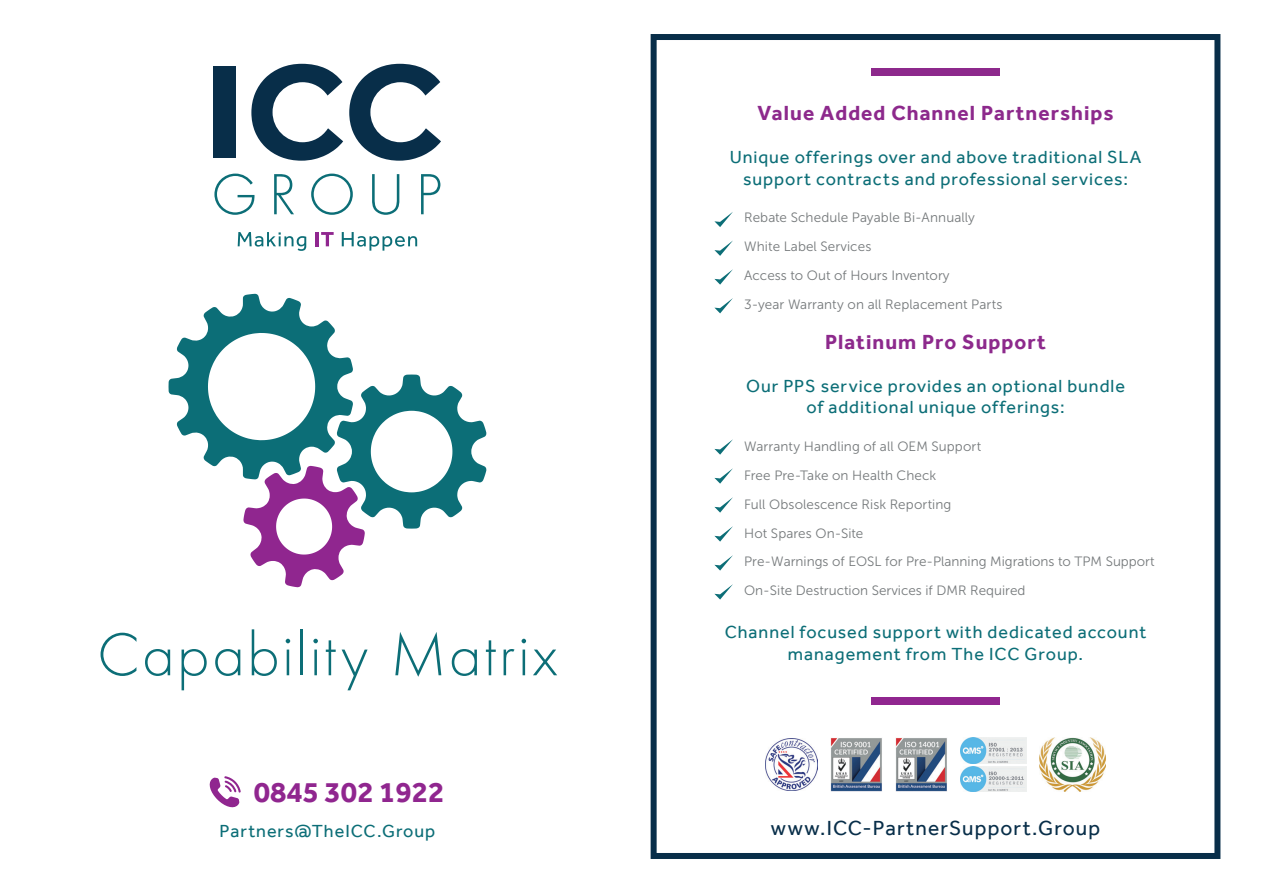
<style>
.page{position:relative;width:1263px;height:893px;background:#fff}
.page>*{position:absolute;margin:0;border:0;box-sizing:border-box;transform-origin:0 0}
.t1{font:300 63px "Futura";letter-spacing:.04em;color:#0c6e77}
.t2{font:700 30px "Effra";color:#90268f}
.t3{font:700 21px "Effra";letter-spacing:.05em;color:#8d298c}
.t4{font:21px "Effra";letter-spacing:.055em;color:#082e49}
.t5{font:18px/21.6px "Effra";letter-spacing:.055em;color:#0c6e77;text-align:center}
.t6{font:13.5px/28.8px "Museo Sans 300";color:#75797b}
</style>
<div class="page">
<div style="left:651px;top:34px;width:569px;height:825px;border:6px solid #082e49"></div>
<svg style="left:209px;top:776px;width:32px;height:32px"></svg>
<svg style="left:214px;top:174px;width:41px;height:41px"></svg>
<svg style="left:274px;top:174px;width:20px;height:40px"></svg>
<svg style="left:311px;top:174px;width:42px;height:41px"></svg>
<svg style="left:372px;top:174px;width:27px;height:41px"></svg>
<svg style="left:421px;top:174px;width:19px;height:40px"></svg>
<div style="left:214px;top:67px;width:22px;height:91px;background:#082e49"></div>
<svg style="left:349px;top:64px;width:92px;height:97px"></svg>
<svg style="left:251px;top:64px;width:92px;height:97px"></svg>
<svg style="left:238px;top:232px;width:68px;height:19px"></svg>
<hr style="left:315px;top:232px;width:3px;height:14px;background:#90268f">
<svg style="left:321px;top:232px;width:13px;height:14px"></svg>
<svg style="left:342px;top:232px;width:75px;height:19px"></svg>
<div style="left:871px;top:697px;width:129px;height:7px;background:#90268f"></div>
<div style="left:871px;top:68px;width:129px;height:7px;background:#8d298c"></div>
<svg style="left:169px;top:294px;width:317px;height:293px"></svg>
<svg style="left:714px;top:212px;width:19px;height:15px"></svg>
<svg style="left:714px;top:240px;width:19px;height:16px"></svg>
<svg style="left:714px;top:269px;width:19px;height:16px"></svg>
<svg style="left:714px;top:298px;width:19px;height:15px"></svg>
<svg style="left:714px;top:439px;width:19px;height:16px"></svg>
<svg style="left:714px;top:468px;width:19px;height:16px"></svg>
<svg style="left:714px;top:497px;width:19px;height:16px"></svg>
<svg style="left:714px;top:526px;width:19px;height:16px"></svg>
<svg style="left:714px;top:555px;width:19px;height:16px"></svg>
<svg style="left:714px;top:584px;width:19px;height:16px"></svg>
<img style="left:896px;top:738px;width:51px;height:54px">
<img style="left:961px;top:738px;width:65px;height:25px">
<img style="left:961px;top:766px;width:65px;height:26px">
<img style="left:1039px;top:738px;width:67px;height:54px">
<img style="left:831px;top:738px;width:51px;height:54px">
<img style="left:765px;top:739px;width:53px;height:52px">
<h1 class="t1" style="left:97px;top:614px;width:462px">Capability Matrix</h1>
<h2 class="t2" style="left:254px;top:774px;width:192px">0845 302 1922</h2>
<h3 class="t5" style="left:220px;top:820px;width:217px">Partners@TheICC.Group</h3>
<h3 class="t3" style="left:758px;top:101px;width:357px">Value Added Channel Partnerships</h3>
<h3 class="t5" style="left:730px;top:146px;width:413px">Unique offerings over and above traditional SLA support contracts and professional services:</h3>
<p class="t6" style="left:744px;top:203px;width:260px">Rebate Schedule Payable Bi-Annually White Label Services<br>Access to Out of Hours Inventory<br>3-year Warranty on all Replacement Parts</p>
<h3 class="t3" style="left:825px;top:329px;width:222px">Platinum Pro Support</h3>
<h3 class="t5" style="left:746px;top:375px;width:381px">Our PPS service provides an optional bundle of additional unique offerings:</h3>
<p class="t6" style="left:744px;top:432px;width:412px">Warranty Handling of all OEM Support<br>Free Pre-Take on Health Check<br>Full Obsolescence Risk Reporting<br>Hot Spares On-Site<br>Pre-Warnings of EOSL for Pre-Planning Migrations to TPM Support On-Site Destruction Services if DMR Required</p>
<h3 class="t5" style="left:725px;top:621px;width:423px">Channel focused support with dedicated account management from The ICC Group.</h3>
<h3 class="t4" style="left:771px;top:815px;width:331px">www.ICC-PartnerSupport.Group</h3>
</div>
